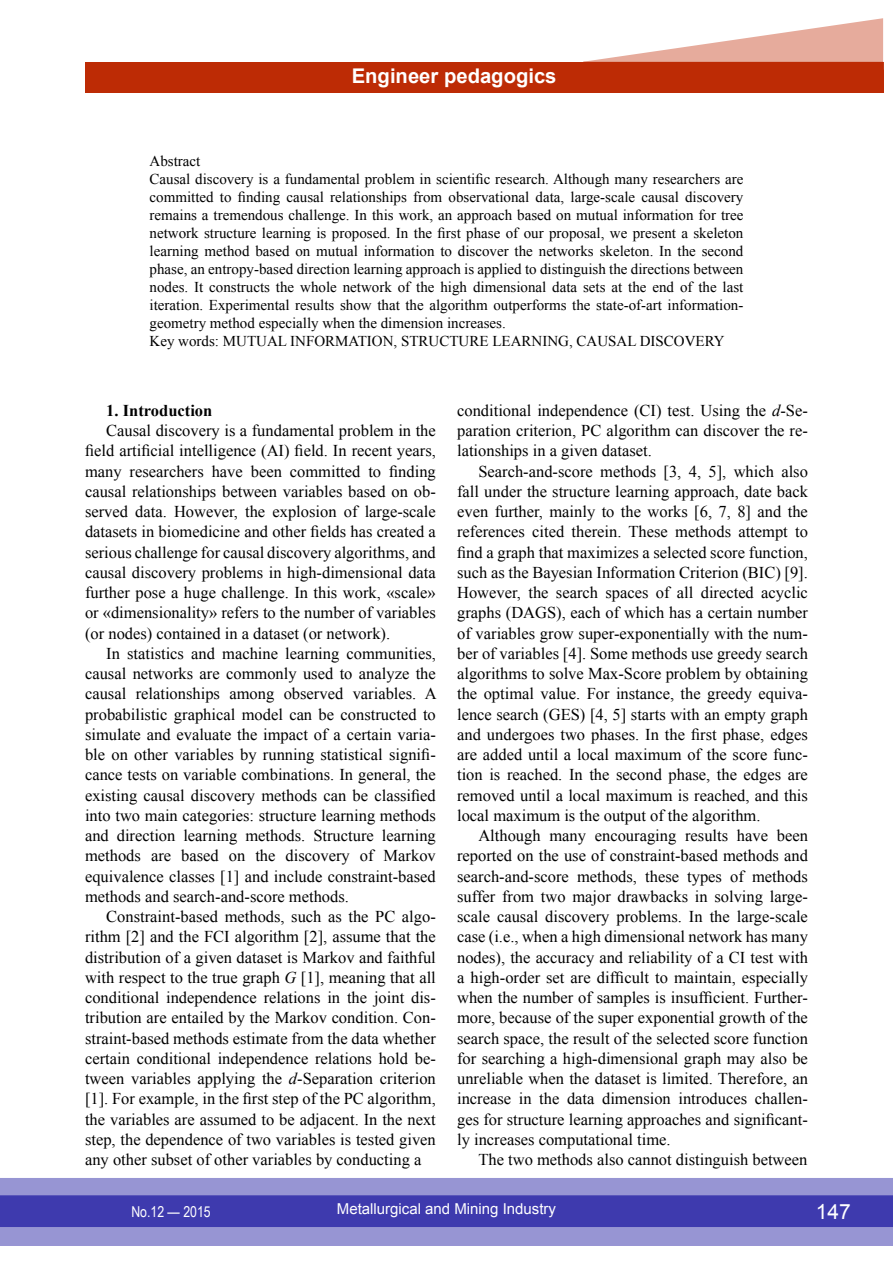
<style>
.page{position:relative;width:893px;height:1263px;background:#fff}
.page>*{position:absolute;margin:0;border:0;box-sizing:border-box;transform-origin:0 0}
.t1{font:21px "Arial";color:#fff}
.t2{font:700 20.25px "Arial";color:#fff}
.t3{font:16.5px/20.2px "Times New Roman";color:#000;text-align:justify}
.t4{font:700 16.5px "Times New Roman";color:#000}
.t5{font:15px/18px "Times New Roman";color:#000}
.t6{font:15px "Arial";color:#fff}
.t7{font:15px "Arial Narrow";color:#fff}
.s1{font-style:italic}
</style>
<div class="page">
<div style="left:0;top:1178px;width:893px;height:68px;background:#9795d3"></div>
<div style="left:0;top:1195px;width:893px;height:32px;background:#3e3aae;border:2px solid #3e3aae"></div>
<div style="left:85px;top:62px;width:798px;height:30px;background:#bd2b05"></div>
<svg style="left:583px;top:18px;width:300px;height:44px"></svg>
<p class="t2" style="left:352px;top:62px;width:206px">Engineer pedagogics</p>
<p class="t5" style="left:150px;top:152px;width:595px">Abstract<br>Causal discovery is a fundamental problem in scientific research. Although many researchers are committed to finding causal relationships from observational data, large-scale causal discovery remains a tremendous challenge. In this work, an approach based on mutual information for tree network structure learning is proposed. In the first phase of our proposal, we present a skeleton learning method based on mutual information to discover the networks skeleton. In the second phase, an entropy-based direction learning approach is applied to distinguish the directions between nodes. It constructs the whole network of the high dimensional data sets at the end of the last iteration. Experimental results show that the algorithm outperforms the state-of-art information&shy;geometry method especially when the dimension increases.<br>Key words: MUTUAL INFORMATION, STRUCTURE LEARNING, CAUSAL DISCOVERY</p>
<p class="t4" style="left:106px;top:399px;width:108px">1. Introduction</p>
<p class="t3" style="left:85px;top:420px;width:352px;text-indent:21px">Causal discovery is a fundamental problem in the field artificial intelligence (AI) field. In recent years, many researchers have been committed to finding causal relationships between variables based on ob&shy;served data. However, the explosion of large-scale datasets in biomedicine and other fields has created a serious challenge for causal discovery algorithms, and causal discovery problems in high-dimensional data further pose a huge challenge. In this work, «scale» or «dimensionality» refers to the number of variables (or nodes) contained in a dataset (or network).</p>
<p class="t3" style="left:85px;top:643px;width:353px;text-indent:21px">In statistics and machine learning communities, causal networks are commonly used to analyze the causal relationships among observed variables. A probabilistic graphical model can be constructed to simulate and evaluate the impact of a certain varia&shy;ble on other variables by running statistical signifi&shy;cance tests on variable combinations. In general, the existing causal discovery methods can be classified into two main categories: structure learning methods and direction learning methods. Structure learning methods are based on the discovery of Markov equivalence classes [1] and include constraint-based methods and search-and-score methods.</p>
<p class="t3" style="left:85px;top:906px;width:352px;text-indent:21px">Constraint-based methods, such as the PC algo&shy;rithm [2] and the FCI algorithm [2], assume that the distribution of a given dataset is Markov and faithful with respect to the true graph <span class="s1">G</span> [1], meaning that all conditional independence relations in the joint dis&shy;tribution are entailed by the Markov condition. Con&shy;straint-based methods estimate from the data whether certain conditional independence relations hold be&shy;tween variables applying the <span class="s1">d</span>-Separation criterion [1]. For example, in the first step of the PC algorithm, the variables are assumed to be adjacent. In the next step, the dependence of two variables is tested given any other subset of other variables by conducting a</p>
<p class="t3" style="left:457px;top:400px;width:352px">conditional independence (CI) test. Using the <span class="s1">d</span>-Se&shy;paration criterion, PC algorithm can discover the re&shy;lationships in a given dataset.</p>
<p class="t3" style="left:457px;top:461px;width:352px;text-indent:21px">Search-and-score methods [3, 4, 5], which also fall under the structure learning approach, date back even further, mainly to the works [6, 7, 8] and the references cited therein. These methods attempt to find a graph that maximizes a selected score function, such as the Bayesian Information Criterion (BIC) [9].<br>However, the search spaces of all directed acyclic graphs (DAGS), each of which has a certain number of variables grow super-exponentially with the num&shy;ber of variables [4]. Some methods use greedy search algorithms to solve Max-Score problem by obtaining the optimal value. For instance, the greedy equiva&shy;lence search (GES) [4, 5] starts with an empty graph and undergoes two phases. In the first phase, edges are added until a local maximum of the score func&shy;tion is reached. In the second phase, the edges are removed until a local maximum is reached, and this local maximum is the output of the algorithm.</p>
<p class="t3" style="left:457px;top:825px;width:352px;text-indent:21px">Although many encouraging results have been reported on the use of constraint-based methods and search-and-score methods, these types of methods suffer from two major drawbacks in solving large&shy;scale causal discovery problems. In the large-scale case (i.e., when a high dimensional network has many nodes), the accuracy and reliability of a CI test with a high-order set are difficult to maintain, especially when the number of samples is insufficient. Further&shy;more, because of the super exponential growth of the search space, the result of the selected score function for searching a high-dimensional graph may also be unreliable when the dataset is limited. Therefore, an increase in the data dimension introduces challen&shy;ges for structure learning approaches and significant&shy;ly increases computational time.</p>
<p class="t3" style="left:478px;top:1149px;width:331px">The two methods also cannot distinguish between</p>
<p class="t7" style="left:131px;top:1200px;width:81px">No.12 — 2015</p>
<p class="t6" style="left:337px;top:1199px;width:221px">Metallurgical and Mining Industry</p>
<p class="t1" style="left:816px;top:1197px;width:37px">147</p>
</div>
